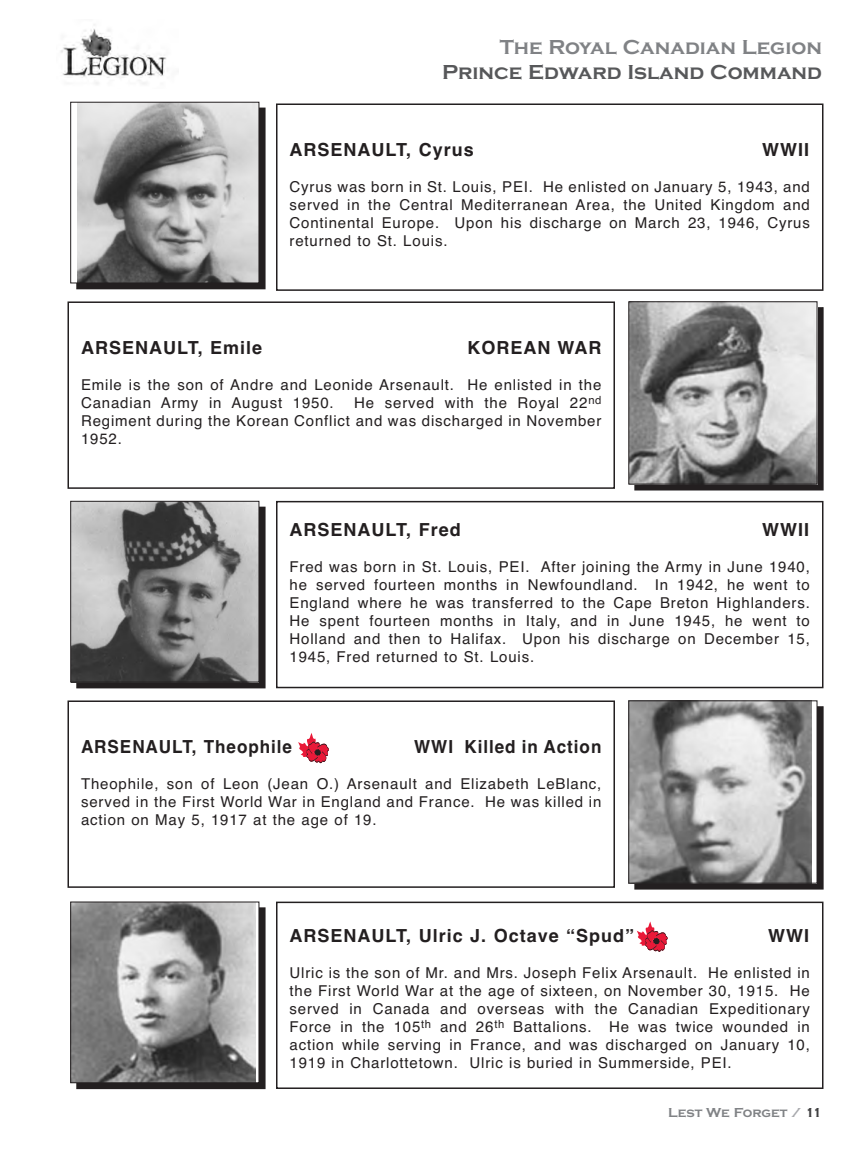
<style>
.page{position:relative;width:864px;height:1161px;background:#fff}
.page>*{position:absolute;margin:0;border:0;box-sizing:border-box;transform-origin:0 0}
.t1{font:700 21px "Copperplate Gothic";color:#57585a}
.t2{font:700 21px "Copperplate Gothic";color:#808285}
.t3{font:700 18px "Helvetica";letter-spacing:.055em;color:#231f20}
.t4{font:700 18px "Helvetica";letter-spacing:.055em;color:#231f20;scale:.95 1}
.t5{font:15px/18px "Helvetica";letter-spacing:.055em;color:#231f20;text-align:justify}
.t6{font:700 13.5px "Copperplate Gothic";letter-spacing:-.005em;color:#808285}
.s1{color:#a8a9ad}
.s2{color:#3e3e3f}
</style>
<div class="page">
<img style="left:60px;top:24px;width:106px;height:60px">
<div style="left:77px;top:108px;width:188px;height:180px;background:#231f20"></div>
<div style="left:76px;top:108px;width:189px;height:181px;border:1px solid #231f20"></div>
<div style="left:71px;top:102px;width:188px;height:181px;background:#fff"></div>
<img style="left:77px;top:104px;width:180px;height:177px">
<div style="left:70px;top:102px;width:189px;height:181px;border:1px solid #231f20"></div>
<div style="left:276px;top:501px;width:548px;height:187px;border:2px solid #231f20"></div>
<div style="left:276px;top:104px;width:548px;height:187px;border:2px solid #231f20"></div>
<div style="left:68px;top:301px;width:547px;height:188px;border:2px solid #231f20"></div>
<div style="left:68px;top:700px;width:547px;height:188px;border:2px solid #231f20"></div>
<svg style="left:298px;top:733px;width:31px;height:30px"></svg>
<svg style="left:636px;top:309px;width:186px;height:179px;background:#2e2b2c"></svg>
<div style="left:634px;top:307px;width:190px;height:183px;border:1px solid #231f20"></div>
<img style="left:630px;top:303px;width:185px;height:179px">
<div style="left:628px;top:301px;width:189px;height:183px;border:1px solid #231f20"></div>
<div style="left:77px;top:508px;width:188px;height:180px;background:#231f20"></div>
<img style="left:72px;top:503px;width:185px;height:177px">
<div style="left:70px;top:501px;width:189px;height:181px;border:1px solid #231f20"></div>
<div style="left:276px;top:902px;width:548px;height:187px;border:2px solid #231f20"></div>
<svg style="left:637px;top:922px;width:30px;height:30px"></svg>
<svg style="left:77px;top:908px;width:188px;height:180px;background:#494646"></svg>
<div style="left:76px;top:907px;width:189px;height:182px;border:1px solid #231f20"></div>
<img style="left:72px;top:904px;width:183px;height:177px">
<div style="left:70px;top:902px;width:189px;height:181px;border:1px solid #231f20"></div>
<div style="left:635px;top:707px;width:188px;height:182px;background:#231f20"></div>
<div style="left:634px;top:706px;width:190px;height:183px;border:1px solid #231f20"></div>
<svg style="left:811px;top:702px;width:4px;height:180px"></svg>
<img style="left:630px;top:702px;width:181px;height:180px">
<div style="left:628px;top:700px;width:189px;height:184px;border:1px solid #231f20"></div>
<h1 class="t2" style="left:500px;top:35px;width:324px">The Royal Canadian Legion</h1>
<h1 class="t1" style="left:442px;top:60px;width:381px">Prince Edward Island Command</h1>
<p class="t3" style="left:290px;top:140px;width:186px">ARSENAULT, Cyrus</p>
<p class="t3" style="left:762px;top:140px;width:48px">WWII</p>
<p class="t5" style="left:290px;top:178px;width:522px">Cyrus was born in St. Louis, PEI. He enlisted on January 5, 1943, and served in the Central Mediterranean Area, the United Kingdom and Continental Europe. Upon his discharge on March 23, 1946, Cyrus returned to St. Louis.</p>
<p class="t3" style="left:81px;top:337px;width:183px">ARSENAULT, Emile</p>
<p class="t3" style="left:467px;top:337px;width:135px">KOREAN WAR</p>
<p class="t5" style="left:81px;top:376px;width:522px">Emile is the son of Andre and Leonide Arsenault. He enlisted in the<br>Canadian Army in August 1950.</p>
<p class="t5" style="left:81px;top:394px;width:522px;text-indent:273px">He served with the Royal 22<sup>nd </sup>Regiment during the Korean Conflict and was discharged in November 1952.</p>
<p class="t3" style="left:290px;top:519px;width:173px">ARSENAULT, Fred</p>
<p class="t3" style="left:762px;top:519px;width:48px">WWII</p>
<p class="t5" style="left:290px;top:557px;width:522px">Fred was born in St. Louis, PEI. After joining the Army in June 1940, he served fourteen months in Newfoundland. In 1942, he went to England where he was transferred to the Cape Breton Highlanders.<br>He spent fourteen months in Italy, and in June 1945, he went to Holland and then to Halifax. Upon his discharge on December 15, 1945, Fred returned to St. Louis.</p>
<p class="t4" style="left:81px;top:736px;width:224px">ARSENAULT, Theophile</p>
<p class="t4" style="left:414px;top:736px;width:199px">WWI Killed in Action</p>
<p class="t5" style="left:81px;top:775px;width:522px">Theophile, son of Leon (Jean O.) Arsenault and Elizabeth LeBlanc, served in the First World War in England and France. He was killed in action on May 5, 1917 at the age of 19.</p>
<p class="t3" style="left:290px;top:925px;width:346px">ARSENAULT, Ulric J. Octave “Spud”</p>
<p class="t3" style="left:768px;top:925px;width:42px">WWI</p>
<p class="t5" style="left:290px;top:964px;width:522px">Ulric is the son of Mr. and Mrs. Joseph Felix Arsenault. He enlisted in the First World War at the age of sixteen, on November 30, 1915. He served in Canada and overseas with the Canadian Expeditionary Force in the 105<sup>th</sup> and 26<sup>th</sup> Battalions. He was twice wounded in action while serving in France, and was discharged on January 10, 1919 in Charlottetown. Ulric is buried in Summerside, PEI.</p>
<p class="t6" style="left:668px;top:1105px;width:155px">Lest We Forget <span class="s1">/</span> <span class="s2">11</span></p>
</div>
